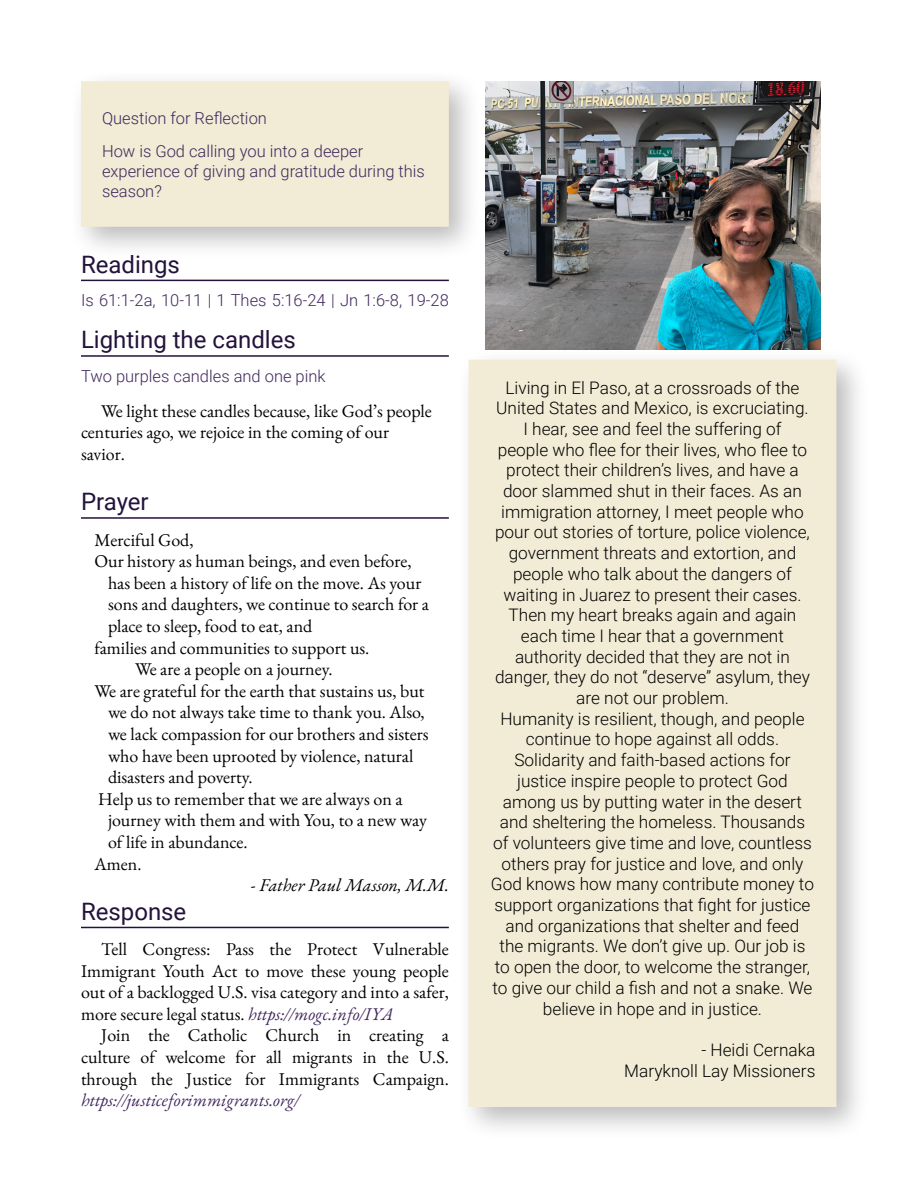
<style>
.page{position:relative;width:918px;height:1188px;background:#fff}
.page>*{position:absolute;margin:0;border:0;box-sizing:border-box;transform-origin:0 0}
.t1{font:24px "Roboto";color:#23133b}
.t2{font:18px/21.6px "EB Garamond";color:#000;text-align:justify}
.t3{font:italic 18px "EB Garamond";color:#40275d}
.t4{font:italic 18px "EB Garamond";color:#000}
.t5{font:300 17.25px/20.7px "Roboto";color:#000;text-align:center}
.t6{font:300 16.5px/33.3px "Roboto";color:#40275d}
.s1{font-style:normal}
.s2{font-style:italic;color:#40275d}
</style>
<div class="page">
<hr style="left:81px;top:280px;width:368px;height:1px;background:#23133b">
<hr style="left:81px;top:355px;width:368px;height:2px;background:#23133b">
<hr style="left:81px;top:517px;width:368px;height:2px;background:#23133b">
<hr style="left:81px;top:927px;width:368px;height:1px;background:#23133b">
<div style="left:456px;top:348px;width:414px;height:792px;background:#000;opacity:.27"></div>
<div style="left:479px;top:370px;width:347px;height:726px;background:#f2ebd5"></div>
<div style="left:469px;top:360px;width:367px;height:747px;border:21px solid #f2ebd5"></div>
<div style="left:69px;top:69px;width:413px;height:191px;background:#000;opacity:.27"></div>
<div style="left:92px;top:92px;width:346px;height:124px;background:#f2ebd5"></div>
<div style="left:81px;top:81px;width:368px;height:146px;border:21px solid #f2ebd5"></div>
<img style="left:486px;top:81px;width:334px;height:269px">
<p class="t6" style="left:102px;top:101px;width:263px">Question for Reflection<br>How is God calling you into a deeper</p>
<p class="t6" style="left:102px;top:161px;width:324px;line-height:19.8px">experience of giving and gratitude during this season?</p>
<h1 class="t1" style="left:81px;top:248px;width:101px">Readings</h1>
<p class="t6" style="left:81px;top:283px;width:369px">Is 61:1-2a, 10-11 | 1 Thes 5:16-24 | Jn 1:6-8, 19-28</p>
<h1 class="t1" style="left:81px;top:323px;width:216px">Lighting the candles</h1>
<p class="t6" style="left:81px;top:359px;width:246px">Two purples candles and one pink</p>
<p class="t2" style="left:81px;top:400px;width:352px;text-align:left;text-indent:20px">We light these candles because, like God’s people centuries ago, we rejoice in the coming of our savior.</p>
<h1 class="t1" style="left:81px;top:485px;width:69px">Prayer</h1>
<p class="t2" style="left:94px;top:529px;width:101px">Merciful God,</p>
<p class="t2" style="left:94px;top:550px;width:319px">Our history as human beings, and even before,</p>
<p class="t2" style="left:108px;top:572px;width:315px">has been a history of life on the move. As your</p>
<p class="t2" style="left:108px;top:594px;width:323px">sons and daughters, we continue to search for a</p>
<p class="t2" style="left:108px;top:615px;width:206px">place to sleep, food to eat, and</p>
<p class="t2" style="left:94px;top:637px;width:276px">families and communities to support us.</p>
<p class="t2" style="left:135px;top:658px;width:199px">We are a people on a journey.</p>
<p class="t2" style="left:94px;top:680px;width:332px">We are grateful for the earth that sustains us, but</p>
<p class="t2" style="left:108px;top:702px;width:318px">we do not always take time to thank you. Also,</p>
<p class="t2" style="left:108px;top:723px;width:322px">we lack compassion for our brothers and sisters</p>
<p class="t2" style="left:108px;top:745px;width:307px">who have been uprooted by violence, natural</p>
<p class="t2" style="left:108px;top:766px;width:146px">disasters and poverty.</p>
<p class="t2" style="left:98px;top:788px;width:306px">Help us to remember that we are always on a</p>
<p class="t2" style="left:108px;top:810px;width:321px">journey with them and with You, to a new way</p>
<p class="t2" style="left:108px;top:831px;width:141px">of life in abundance.</p>
<p class="t2" style="left:94px;top:853px;width:49px">Amen.</p>
<p class="t4" style="left:251px;top:873px;width:199px"><span class="s1">-</span> Father Paul Masson, M.M.</p>
<h1 class="t1" style="left:81px;top:895px;width:107px">Response</h1>
<p class="t2" style="left:81px;top:938px;width:369px;text-indent:20px">Tell Congress: Pass the Protect Vulnerable Immigrant Youth Act to move these young people out of a backlogged U.S. visa category and into a safer, more secure legal status. <span class="s2">https://mogc.info/IYA</span></p>
<p class="t2" style="left:81px;top:1025px;width:369px;text-indent:20px">Join the Catholic Church in creating a culture of welcome for all migrants in the U.S. through the Justice for Immigrants Campaign.</p>
<p class="t3" style="left:81px;top:1089px;width:220px">https://justiceforimmigrants.org/</p>
<p class="t5" style="left:491px;top:376px;width:325px">Living in El Paso, at a crossroads of the United States and Mexico, is excruciating.<br>I hear, see and feel the suffering of<br>people who flee for their lives, who flee to protect their children’s lives, and have a door slammed shut in their faces. As an immigration attorney, I meet people who pour out stories of torture, police violence, government threats and extortion, and people who talk about the dangers of waiting in Juarez to present their cases.<br>Then my heart breaks again and again each time I hear that a government authority decided that they are not in danger, they do not “deserve” asylum, they are not our problem.<br>Humanity is resilient, though, and people continue to hope against all odds.<br>Solidarity and faith-based actions for justice inspire people to protect God among us by putting water in the desert and sheltering the homeless. Thousands of volunteers give time and love, countless others pray for justice and love, and only God knows how many contribute money to support organizations that fight for justice and organizations that shelter and feed<br>the migrants. We don’t give up. Our job is to open the door, to welcome the stranger, to give our child a fish and not a snake. We believe in hope and in justice.</p>
<p class="t5" style="left:624px;top:1039px;width:193px;text-align:right">- Heidi Cernaka<br>Maryknoll Lay Missioners</p>
</div>
